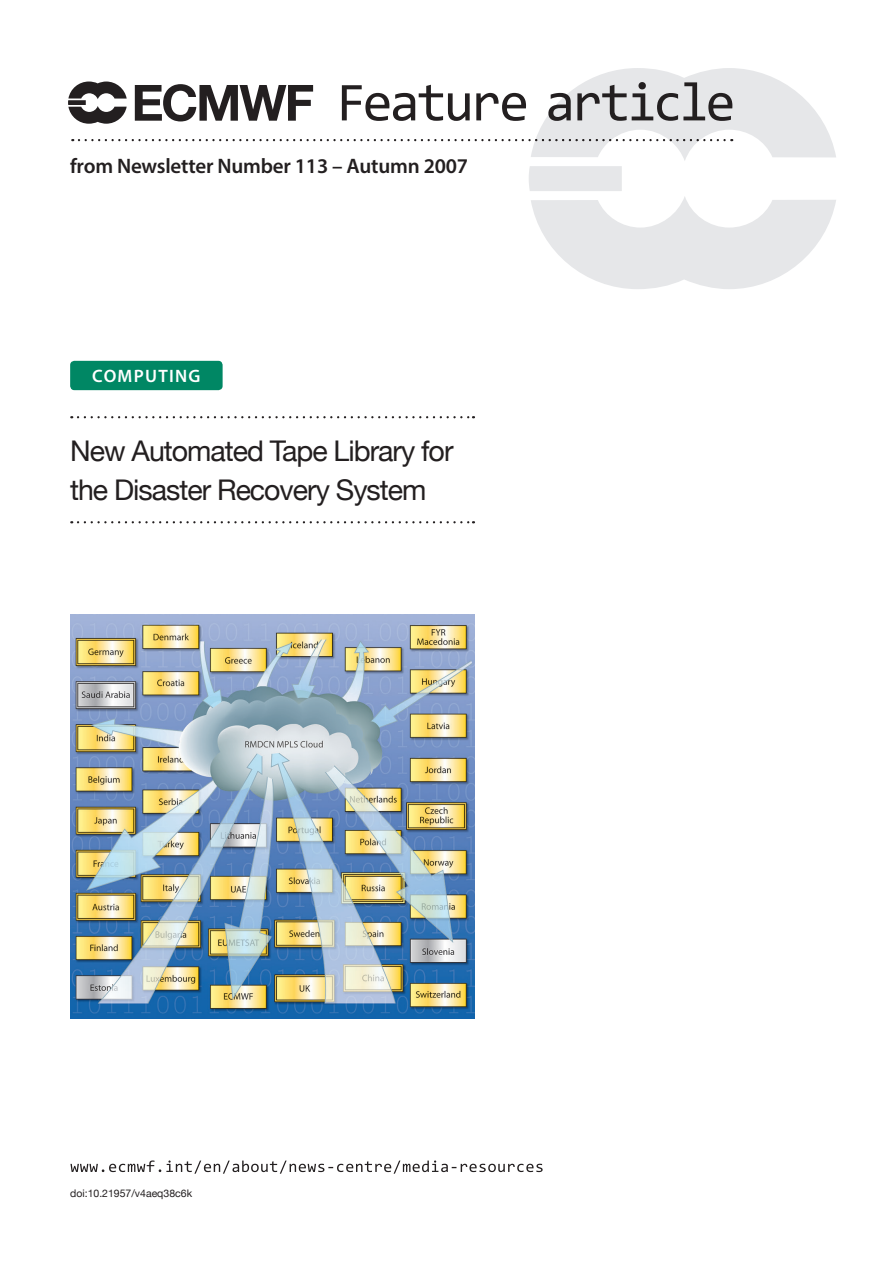
<style>
.page{position:relative;width:893px;height:1263px;background:#fff}
.page>*{position:absolute;margin:0;border:0;box-sizing:border-box;transform-origin:0 0}
.t1{font:28.5px/39px "Helvetica Neue";letter-spacing:-.035em;color:#231f20}
.t2{font:600 21px "Myriad Pro";letter-spacing:-.01em;color:#231f20}
.t3{font:600 18px "Myriad Pro";letter-spacing:.07em;color:#fff}
.t4{font:10.5px "Helvetica Neue";color:#231f20}
</style>
<div class="page">
<img style="left:70px;top:614px;width:404px;height:404px">
<div style="left:70px;top:361px;width:153px;height:29px;background:#008764;border-radius:4px"></div>
<svg style="left:68px;top:68px;width:768px;height:221px"></svg>
<svg style="left:70px;top:1160px;width:473px;height:14px"></svg>
<svg style="left:78px;top:416px;width:396px;height:2px"></svg>
<svg style="left:78px;top:521px;width:396px;height:2px"></svg>
<p class="t2" style="left:70px;top:153px;width:399px">from Newsletter Number 113 – Autumn 2007</p>
<p class="t3" style="left:92px;top:365px;width:110px">COMPUTING</p>
<p class="t1" style="left:70px;top:433px;width:385px">New Automated Tape Library for the Disaster Recovery System</p>
<p class="t4" style="left:70px;top:1186px;width:123px">doi:10.21957/v4aeq38c6k</p>
</div>
